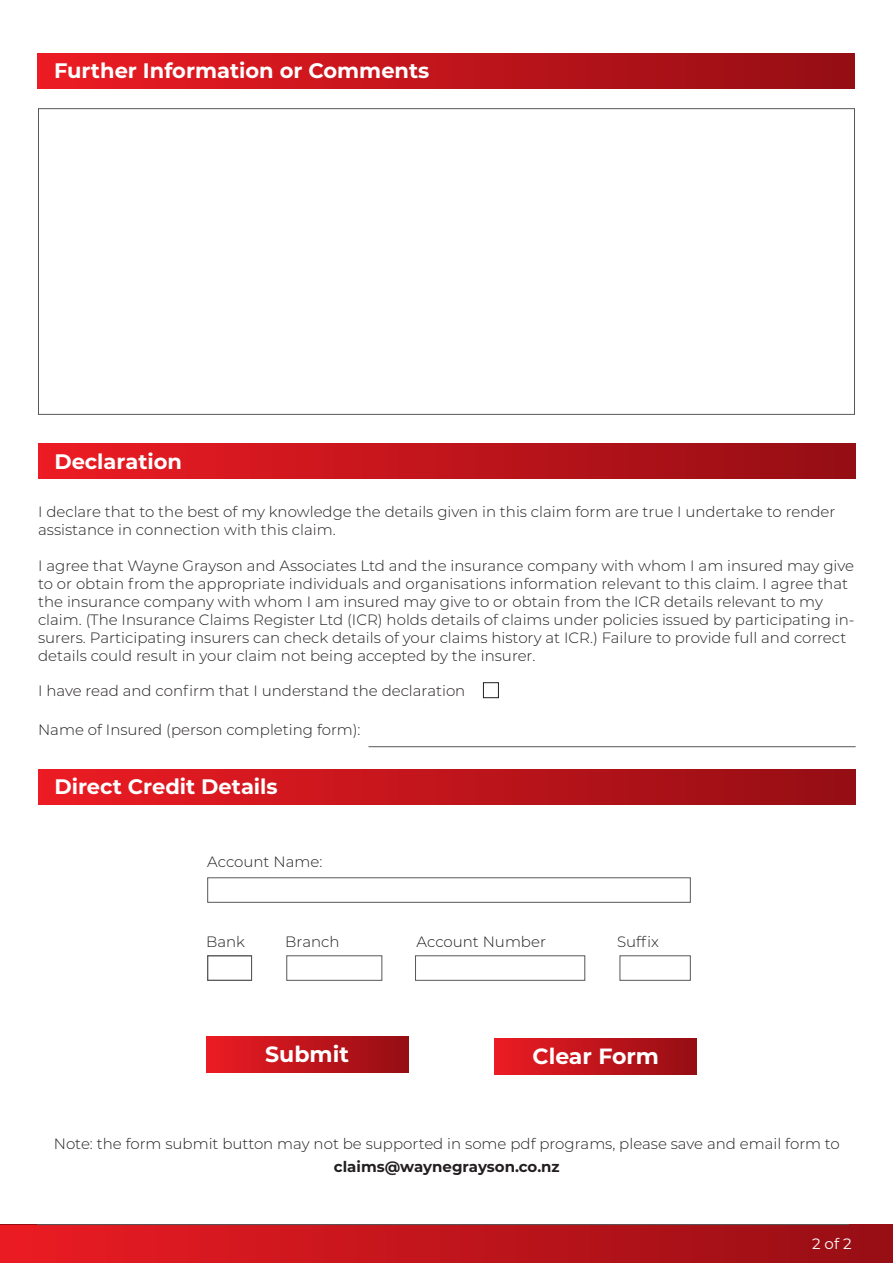
<style>
.page{position:relative;width:893px;height:1263px;background:#fff}
.page>*{position:absolute;margin:0;border:0;box-sizing:border-box;transform-origin:0 0}
.t1{font:700 22.05px "Montserrat";color:#fff}
.t2{font:700 21px "Montserrat";color:#fff}
.t3{font:300 15px/18px "Montserrat";color:#231f20}
.t4{font:15px "Montserrat";color:#fff}
.s1{font-weight:700}
</style>
<div class="page">
<div style="left:38px;top:53px;width:817px;height:35px;background:linear-gradient(to right,#ed1c23,#940e14)"></div>
<div style="left:38px;top:444px;width:818px;height:35px;background:linear-gradient(to right,#ed1c23,#940e14)"></div>
<div style="left:483px;top:682px;width:16px;height:16px;border:1px solid #231f20"></div>
<hr style="left:368px;top:746px;width:488px;height:1px;background:#57585a">
<div style="left:38px;top:769px;width:818px;height:35px;background:linear-gradient(to right,#ed1c23,#940e14)"></div>
<div style="left:495px;top:1038px;width:202px;height:37px;background:linear-gradient(to right,#ec1b23,#950e14)"></div>
<div style="left:206px;top:1037px;width:202px;height:36px;background:linear-gradient(to right,#ed1b23,#950e14)"></div>
<div style="left:0;top:1225px;width:893px;height:38px;background:linear-gradient(to right,#ec1b23,#960e14)"></div>
<hr style="left:37px;top:1224px;width:812px;height:1px;background:#57585a">
<div style="left:207px;top:955px;width:45px;height:26px;border:1px solid #57585a"></div>
<div style="left:286px;top:955px;width:96px;height:26px;border:1px solid #57585a"></div>
<div style="left:415px;top:955px;width:170px;height:26px;border:1px solid #57585a"></div>
<div style="left:620px;top:955px;width:71px;height:26px;border:1px solid #57585a"></div>
<div style="left:207px;top:877px;width:484px;height:26px;border:1px solid #57585a"></div>
<p class="t2" style="left:54px;top:55px;width:377px">Further Information or Comments</p>
<p class="t2" style="left:54px;top:446px;width:129px">Declaration</p>
<p class="t3" style="left:38px;top:502px;width:799px">I declare that to the best of my knowledge the details given in this claim form are true I undertake to render assistance in connection with this claim.</p>
<p class="t3" style="left:38px;top:556px;width:818px">I agree that Wayne Grayson and Associates Ltd and the insurance company with whom I am insured may give to or obtain from the appropriate individuals and organisations information relevant to this claim. I agree that the insurance company with whom I am insured may give to or obtain from the ICR details relevant to my claim. (The Insurance Claims Register Ltd (ICR) holds details of claims under policies issued by participating in&shy;surers. Participating insurers can check details of your claims history at ICR.) Failure to provide full and correct details could result in your claim not being accepted by the insurer.</p>
<p class="t3" style="left:38px;top:681px;width:429px">I have read and confirm that I understand the declaration</p>
<p class="t3" style="left:38px;top:720px;width:324px">Name of Insured (person completing form):</p>
<p class="t2" style="left:54px;top:771px;width:225px">Direct Credit Details</p>
<p class="t3" style="left:207px;top:852px;width:117px">Account Name:</p>
<p class="t3" style="left:206px;top:932px;width:40px">Bank</p>
<p class="t3" style="left:285px;top:932px;width:56px">Branch</p>
<p class="t3" style="left:417px;top:932px;width:131px">Account Number</p>
<p class="t3" style="left:617px;top:932px;width:43px">Suffix</p>
<p class="t1" style="left:265px;top:1039px;width:85px">Submit</p>
<p class="t1" style="left:533px;top:1040px;width:128px">Clear Form</p>
<p class="t3" style="left:54px;top:1132px;width:788px;line-height:22.5px;text-align:center">Note: the form submit button may not be supported in some pdf programs, please save and email form to <span class="s1">claims@waynegrayson.co.nz</span></p>
<p class="t4" style="left:812px;top:1233px;width:41px">2 of 2</p>
</div>
